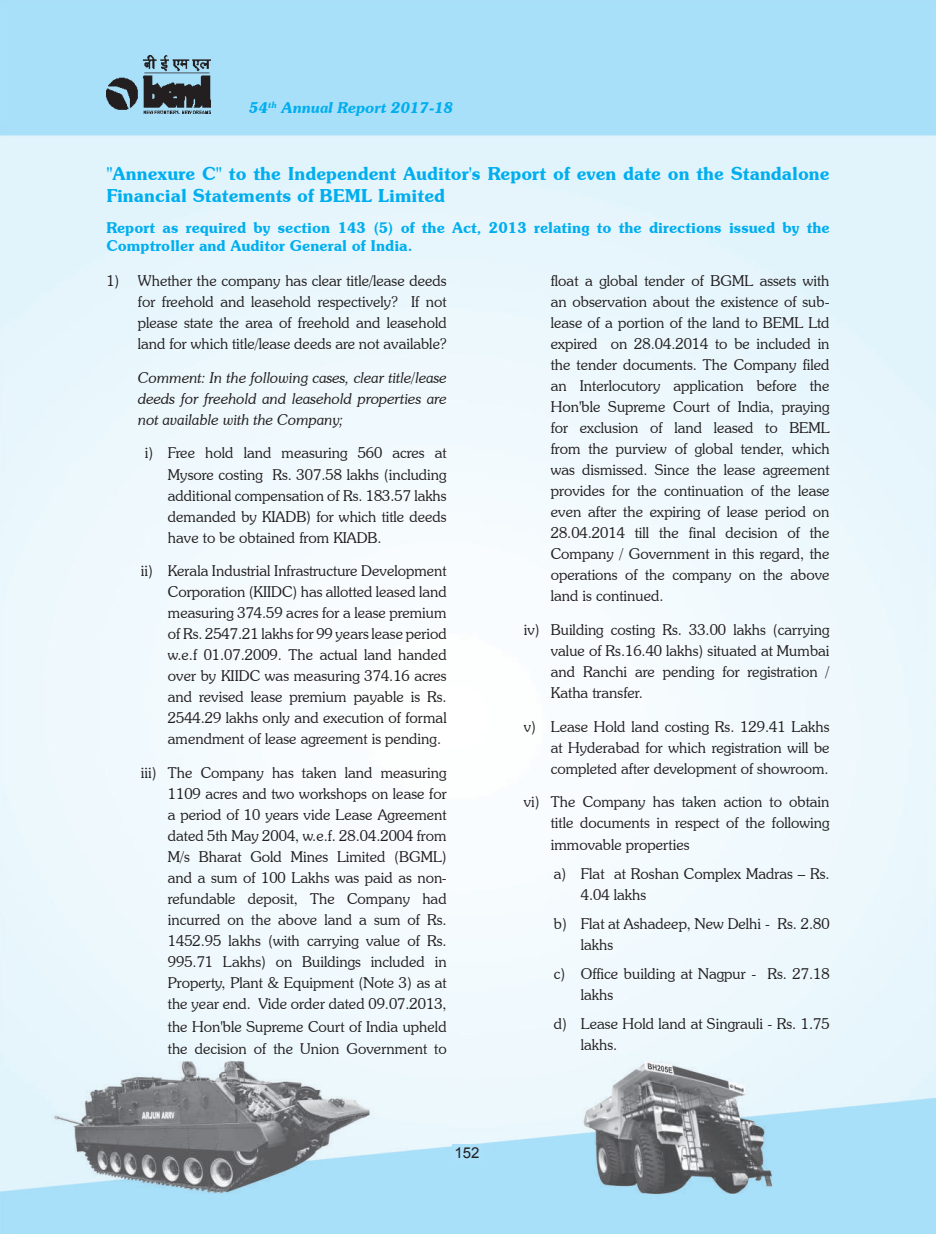
<style>
.page{position:relative;width:936px;height:1234px;background:#fff}
.page>*{position:absolute;margin:0;border:0;box-sizing:border-box;transform-origin:0 0}
.t1{font:600 18px/22.5px "Souvenir IT Cby BT";color:#00aeef}
.t2{font:300 15px/21px "Souvenir IT Cby BT";color:#231f20;text-align:justify}
.t3{font:600 15px/18px "Souvenir IT Cby BT";color:#00aeef}
.t4{font:italic 300 15px/21px "Souvenir IT Cby BT";color:#231f20;text-align:justify}
.t5{font:italic 600 15px "Souvenir IT Cby BT";color:#00aeef}
.t6{font:15px "Arial";color:#231f20}
</style>
<div class="page">
<img style="left:0;top:0;width:935px;height:1233px">
<img style="left:106px;top:55px;width:105px;height:58px">
<div style="left:452px;top:1143px;width:30px;height:18px;background:#aae0f9"></div>
<p class="t5" style="left:249px;top:98px;width:205px">54<sup>th</sup> Annual Report 2017-18</p>
<p class="t1" style="left:106px;top:162px;width:724px">"Annexure C" to the Independent Auditor's Report of even date on the Standalone<br>Financial Statements of BEML Limited</p>
<p class="t3" style="left:106px;top:218px;width:724px">Report as required by section 143 (5) of the Act, 2013 relating to the directions issued by the<br>Comptroller and Auditor General of India.</p>
<p class="t2" style="left:138px;top:270px;width:310px;text-indent:-32px">1) Whether the company has clear title/lease deeds for freehold and leasehold respectively? If not please state the area of freehold and leasehold land for which title/lease deeds are not available?</p>
<p class="t4" style="left:138px;top:366px;width:310px">Comment: In the following cases, clear title/lease deeds for freehold and leasehold properties are not available with the Company;</p>
<p class="t2" style="left:168px;top:442px;width:280px;text-indent:-23px">i) Free hold land measuring 560 acres at Mysore costing Rs. 307.58 lakhs (including additional compensation of Rs. 183.57 lakhs demanded by KIADB) for which title deeds have to be obtained from KIADB.</p>
<p class="t2" style="left:168px;top:560px;width:280px;text-indent:-27px">ii) Kerala Industrial Infrastructure Development Corporation (KIIDC) has allotted leased land measuring 374.59 acres for a lease premium of Rs. 2547.21 lakhs for 99 years lease period w.e.f 01.07.2009. The actual land handed over by KIIDC was measuring 374.16 acres and revised lease premium payable is Rs.<br>2544.29 lakhs only and execution of formal amendment of lease agreement is pending.</p>
<p class="t2" style="left:168px;top:762px;width:280px;text-indent:-27px">iii) The Company has taken land measuring 1109 acres and two workshops on lease for a period of 10 years vide Lease Agreement dated 5th May 2004, w.e.f. 28.04.2004 from M/s Bharat Gold Mines Limited (BGML) and a sum of 100 Lakhs was paid as non&shy;refundable deposit, The Company had incurred on the above land a sum of Rs.<br>1452.95 lakhs (with carrying value of Rs.<br>995.71 Lakhs) on Buildings included in Property, Plant &amp; Equipment (Note 3) as at the year end. Vide order dated 09.07.2013,</p>
<p class="t2" style="left:168px;top:1014px;width:280px;line-height:22.5px">the Hon'ble Supreme Court of India upheld the decision of the Union Government to</p>
<p class="t2" style="left:550px;top:270px;width:280px">float a global tender of BGML assets with an observation about the existence of sub&shy;lease of a portion of the land to BEML Ltd expired on 28.04.2014 to be included in the tender documents. The Company filed an Interlocutory application before the Hon'ble Supreme Court of India, praying for exclusion of land leased to BEML from the purview of global tender, which was dismissed. Since the lease agreement provides for the continuation of the lease even after the expiring of lease period on 28.04.2014 till the final decision of the Company / Government in this regard, the operations of the company on the above land is continued.</p>
<p class="t2" style="left:550px;top:618px;width:280px;text-indent:-27px">iv) Building costing Rs. 33.00 lakhs (carrying value of Rs.16.40 lakhs) situated at Mumbai and Ranchi are pending for registration / Katha transfer.</p>
<p class="t2" style="left:550px;top:715px;width:280px;text-indent:-27px">v) Lease Hold land costing Rs. 129.41 Lakhs at Hyderabad for which registration will be completed after development of showroom.</p>
<p class="t2" style="left:550px;top:791px;width:280px;text-indent:-27px">vi) The Company has taken action to obtain title documents in respect of the following immovable properties</p>
<p class="t2" style="left:580px;top:863px;width:250px;text-indent:-27px">a) Flat at Roshan Complex Madras – Rs.<br>4.04 lakhs</p>
<p class="t2" style="left:580px;top:912px;width:250px;text-indent:-27px">b) Flat at Ashadeep, New Delhi - Rs. 2.80 lakhs</p>
<p class="t2" style="left:580px;top:962px;width:250px;text-indent:-27px">c) Office building at Nagpur - Rs. 27.18 lakhs</p>
<p class="t2" style="left:580px;top:1012px;width:250px;text-indent:-27px">d) Lease Hold land at Singrauli - Rs. 1.75 lakhs.</p>
<p class="t6" style="left:454px;top:1142px;width:27px">152</p>
</div>
